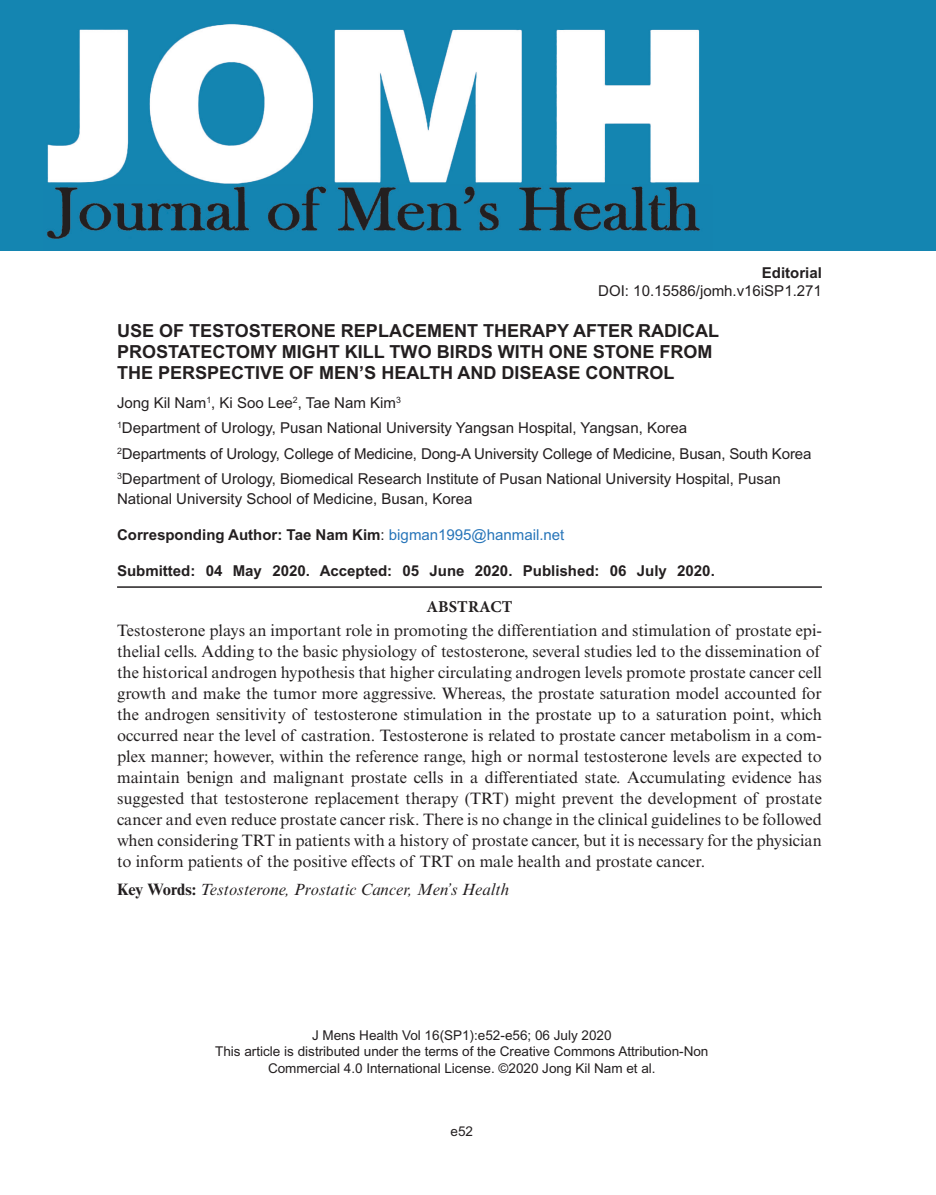
<style>
.page{position:relative;width:936px;height:1195px;background:#fff}
.page>*{position:absolute;margin:0;border:0;box-sizing:border-box;transform-origin:0 0}
.Keywords{font:700 18px/21px "Arial MT Std";color:#231f20}
.Keywords-2{font:16.5px/21px "Times New Roman MT Std";color:#231f20;text-align:center}
.Keywords-3{font:italic 16.5px "Times New Roman MT Std";color:#231f20}
.Keywords-4{font:15px/25.5px "Arial MT Std";color:#231f20;text-align:right}
.Keywords-5{font:700 15px "Arial MT Std";color:#231f20}
.t1{font:13.5px/16.5px "Arial MT Std";color:#231f20;text-align:center}
.s1{font-weight:700}
.s2{font-weight:400}
.s3{font-weight:400;color:#2775b9}
.s4{font-family:"Minion Pro";font-weight:700}
.s5{font-weight:700;font-style:normal}
</style>
<div class="page">
<hr style="left:117px;top:586px;width:704px;height:2px;background:#231f20">
<img style="left:0;top:0;width:935px;height:251px">
<p class="Keywords-4" style="left:598px;top:263px;width:225px;line-height:18px"><span class="s1">Editorial<br></span>DOI: 10.15586/jomh.v16iSP1.271</p>
<p class="Keywords" style="left:117px;top:320px;width:603px">USE OF TESTOSTERONE REPLACEMENT THERAPY AFTER RADICAL<br>PROSTATECTOMY MIGHT KILL TWO BIRDS WITH ONE STONE FROM<br>THE PERSPECTIVE OF MEN’S HEALTH AND DISEASE CONTROL</p>
<p class="Keywords-4" style="left:117px;top:389px;width:695px;text-align:left">Jong Kil Nam<sup>1</sup>, Ki Soo Lee<sup>2</sup>, Tae Nam Kim<sup>3<br>1</sup>Department of Urology, Pusan National University Yangsan Hospital, Yangsan, Korea<br><sup>2</sup>Departments of Urology, College of Medicine, Dong-A University College of Medicine, Busan, South Korea <sup>3</sup>Department of Urology, Biomedical Research Institute of Pusan National University Hospital, Pusan</p>
<p class="Keywords-4" style="left:117px;top:485px;width:357px">National University School of Medicine, Busan, Korea</p>
<p class="Keywords-5" style="left:117px;top:525px;width:448px">Corresponding Author: Tae Nam Kim<span class="s2">:</span> <span class="s3">bigman1995@hanmail.net</span></p>
<p class="Keywords-5" style="left:117px;top:561px;width:599px">Submitted: 04 May 2020. Accepted: 05 June 2020. Published: 06 July 2020.</p>
<p class="Keywords-2" style="left:117px;top:594px;width:706px;line-height:24px"><span class="s4">ABSTRACT<br></span>Testosterone plays an important role in promoting the differentiation and stimulation of prostate epi-</p>
<p class="Keywords-2" style="left:117px;top:640px;width:706px;text-align:justify">thelial cells. Adding to the basic physiology of testosterone, several studies led to the dissemination of the historical androgen hypothesis that higher circulating androgen levels promote prostate cancer cell growth and make the tumor more aggressive. Whereas, the prostate saturation model accounted for the androgen sensitivity of testosterone stimulation in the prostate up to a saturation point, which occurred near the level of castration. Testosterone is related to prostate cancer metabolism in a com&shy;plex manner; however, within the reference range, high or normal testosterone levels are expected to maintain benign and malignant prostate cells in a differentiated state. Accumulating evidence has suggested that testosterone replacement therapy (TRT) might prevent the development of prostate cancer and even reduce prostate cancer risk. There is no change in the clinical guidelines to be followed when considering TRT in patients with a history of prostate cancer, but it is necessary for the physician to inform patients of the positive effects of TRT on male health and prostate cancer.</p>
<p class="Keywords-3" style="left:117px;top:880px;width:393px"><span class="s5">Key Words:</span> Testosterone, Prostatic Cancer, Men’s Health</p>
<p class="t1" style="left:215px;top:1026px;width:494px">J Mens Health Vol 16(SP1):e52-e56; 06 July 2020<br>This article is distributed under the terms of the Creative Commons Attribution-Non<br>Commercial 4.0 International License. ©2020 Jong Kil Nam et al.</p>
<p class="t1" style="left:450px;top:1122px;width:24px">e52</p>
</div>
